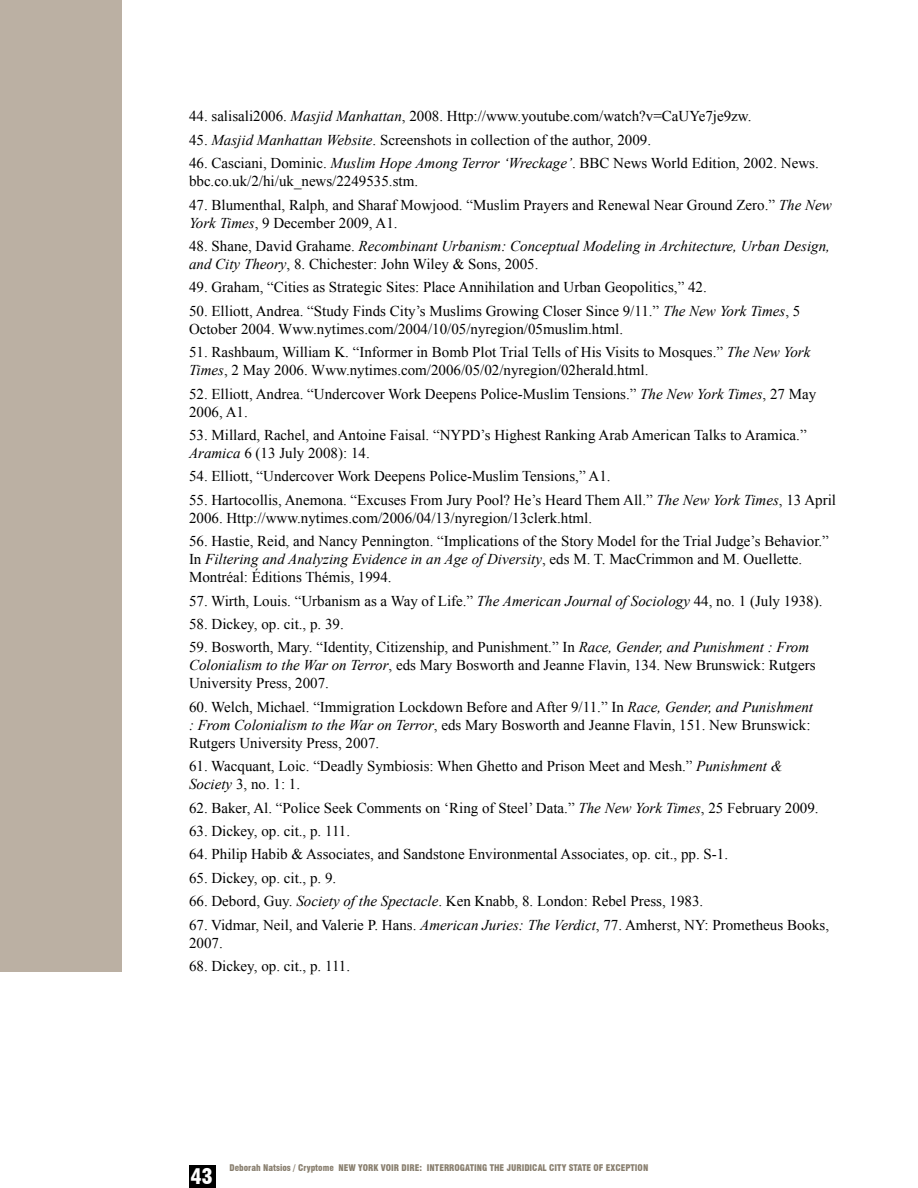
<style>
.page{position:relative;width:918px;height:1188px;background:#fff}
.page>*{position:absolute;margin:0;border:0;box-sizing:border-box;transform-origin:0 0}
.t1{font:900 condensed 21px "Swiss 721 BT";color:#fff}
.t2{font:15px/18px "Times New Roman";color:#000}
.t3{font:italic 15px/18px "Times New Roman";color:#000}
.t4{font:900 condensed 9px "Swiss 721 BT";color:#887e6e}
.s1{font-style:italic}
.s2{font-style:normal}
</style>
<div class="page">
<div style="left:189px;top:1165px;width:27px;height:23px;background:#000"></div>
<div style="left:0;top:0;width:121px;height:972px;background:#bbb0a3"></div>
<p class="t2" style="left:189px;top:107px;width:564px">44. salisali2006. <span class="s1">Masjid Manhattan</span>, 2008. Http://www.youtube.com/watch?v=CaUYe7je9zw.</p>
<p class="t2" style="left:189px;top:131px;width:464px">45. <span class="s1">Masjid Manhattan Website</span>. Screenshots in collection of the author, 2009.</p>
<p class="t2" style="left:189px;top:154px;width:631px">46. Casciani, Dominic. <span class="s1">Muslim Hope Among Terror ‘Wreckage’</span>. BBC News World Edition, 2002. News. bbc.co.uk/2/hi/uk_news/2249535.stm.</p>
<p class="t2" style="left:189px;top:195px;width:644px">47. Blumenthal, Ralph, and Sharaf Mowjood. “Muslim Prayers and Renewal Near Ground Zero.” <span class="s1">The New<br>York Times</span>, 9 December 2009, A1.</p>
<p class="t3" style="left:189px;top:237px;width:642px"><span class="s2">48. Shane, David Grahame.</span> Recombinant Urbanism: Conceptual Modeling in Architecture, Urban Design, and City Theory<span class="s2">, 8. Chichester: John Wiley &amp; Sons, 2005.</span></p>
<p class="t2" style="left:189px;top:278px;width:519px">49. Graham, “Cities as Strategic Sites: Place Annihilation and Urban Geopolitics,” 42.</p>
<p class="t2" style="left:189px;top:302px;width:613px">50. Elliott, Andrea. “Study Finds City’s Muslims Growing Closer Since 9/11.” <span class="s1">The New York Times</span>, 5<br>October 2004. Www.nytimes.com/2004/10/05/nyregion/05muslim.html.</p>
<p class="t2" style="left:189px;top:343px;width:623px">51. Rashbaum, William K. “Informer in Bomb Plot Trial Tells of His Visits to Mosques.” <span class="s1">The New York<br>Times</span>, 2 May 2006. Www.nytimes.com/2006/05/02/nyregion/02herald.html.</p>
<p class="t2" style="left:189px;top:384px;width:629px">52. Elliott, Andrea. “Undercover Work Deepens Police-Muslim Tensions.” <span class="s1">The New York Times</span>, 27 May<br>2006, A1.</p>
<p class="t2" style="left:189px;top:426px;width:619px">53. Millard, Rachel, and Antoine Faisal. “NYPD’s Highest Ranking Arab American Talks to Aramica.”<br><span class="s1">Aramica</span> 6 (13 July 2008): 14.</p>
<p class="t2" style="left:189px;top:467px;width:423px">54. Elliott, “Undercover Work Deepens Police-Muslim Tensions,” A1.</p>
<p class="t2" style="left:189px;top:491px;width:649px">55. Hartocollis, Anemona. “Excuses From Jury Pool? He’s Heard Them All.” <span class="s1">The New York Times</span>, 13 April<br>2006. Http://www.nytimes.com/2006/04/13/nyregion/13clerk.html.</p>
<p class="t2" style="left:189px;top:532px;width:641px">56. Hastie, Reid, and Nancy Pennington. “Implications of the Story Model for the Trial Judge’s Behavior.”<br>In <span class="s1">Filtering and Analyzing Evidence in an Age of Diversity</span>, eds M. T. MacCrimmon and M. Ouellette.<br>Montréal: Éditions Thémis, 1994.</p>
<p class="t2" style="left:189px;top:591px;width:635px">57. Wirth, Louis. “Urbanism as a Way of Life.” <span class="s1">The American Journal of Sociology</span> 44, no. 1 (July 1938).</p>
<p class="t2" style="left:189px;top:615px;width:156px">58. Dickey, op. cit., p. 39.</p>
<p class="t2" style="left:189px;top:638px;width:628px">59. Bosworth, Mary. “Identity, Citizenship, and Punishment.” In <span class="s1">Race, Gender, and Punishment : From<br>Colonialism to the War on Terror</span>, eds Mary Bosworth and Jeanne Flavin, 134. New Brunswick: Rutgers<br>University Press, 2007.</p>
<p class="t2" style="left:189px;top:698px;width:626px">60. Welch, Michael. “Immigration Lockdown Before and After 9/11.” In <span class="s1">Race, Gender, and Punishment : From Colonialism to the War on Terror</span>, eds Mary Bosworth and Jeanne Flavin, 151. New Brunswick:<br>Rutgers University Press, 2007.</p>
<p class="t2" style="left:189px;top:757px;width:595px">61. Wacquant, Loic. “Deadly Symbiosis: When Ghetto and Prison Meet and Mesh.” <span class="s1">Punishment &amp;<br>Society</span> 3, no. 1: 1.</p>
<p class="t2" style="left:189px;top:798px;width:631px">62. Baker, Al. “Police Seek Comments on ‘Ring of Steel’ Data.” <span class="s1">The New York Times</span>, 25 February 2009.</p>
<p class="t2" style="left:189px;top:822px;width:163px">63. Dickey, op. cit., p. 111.</p>
<p class="t2" style="left:189px;top:845px;width:541px">64. Philip Habib &amp; Associates, and Sandstone Environmental Associates, op. cit., pp. S-1.</p>
<p class="t2" style="left:189px;top:869px;width:149px">65. Dickey, op. cit., p. 9.</p>
<p class="t2" style="left:189px;top:892px;width:516px">66. Debord, Guy. <span class="s1">Society of the Spectacle</span>. Ken Knabb, 8. London: Rebel Press, 1983.</p>
<p class="t2" style="left:189px;top:915px;width:642px">67. Vidmar, Neil, and Valerie P. Hans. <span class="s1">American Juries: The Verdict</span>, 77. Amherst, NY: Prometheus Books,<br>2007.</p>
<p class="t2" style="left:189px;top:957px;width:163px">68. Dickey, op. cit., p. 111.</p>
<h1 class="t1" style="left:190px;top:1164px;width:24px">43</h1>
<p class="t4" style="left:230px;top:1163px;width:420px">Deborah Natsios / Cryptome NEW YORK VOIR DIRE: INTERROGATING THE JURIDICAL CITY STATE OF EXCEPTION</p>
</div>
